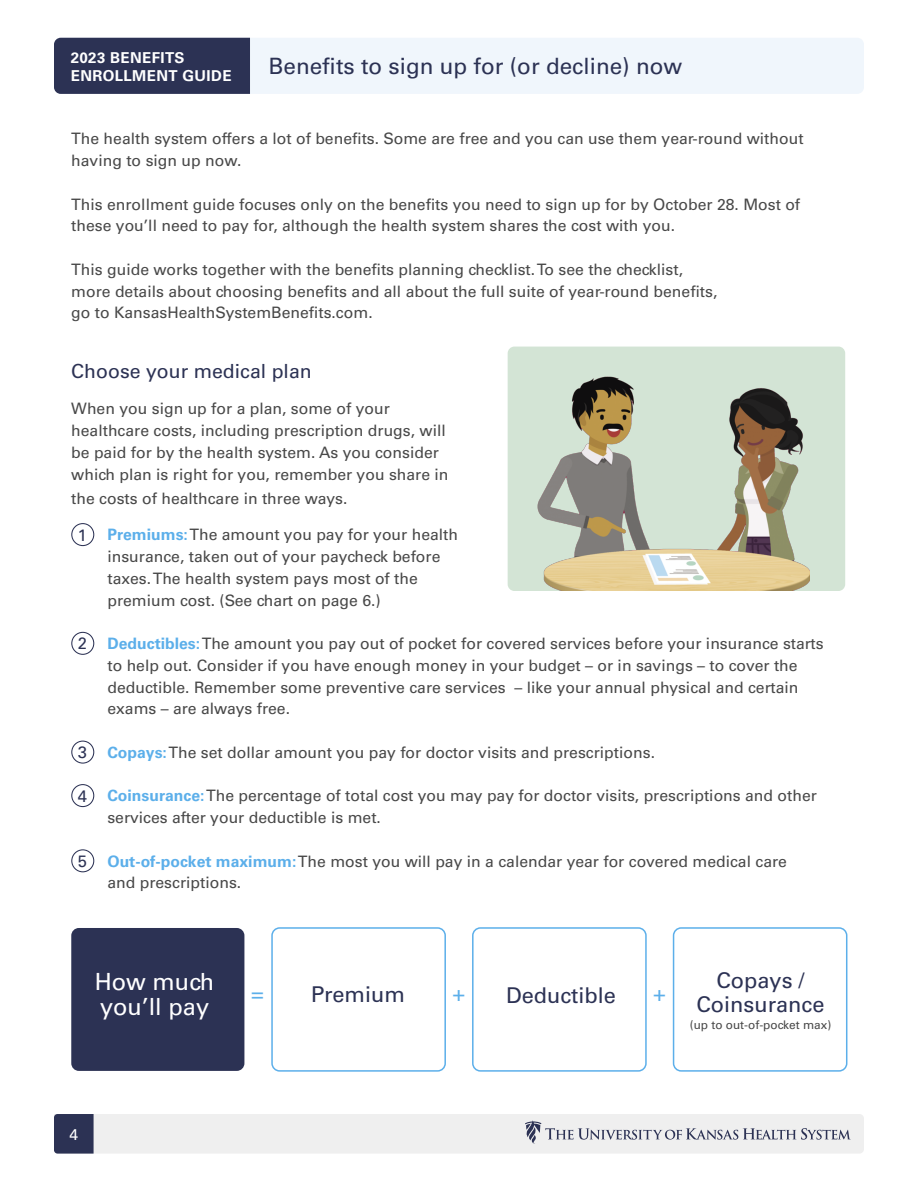
<style>
.page{position:relative;width:918px;height:1188px;background:#fff}
.page>*{position:absolute;margin:0;border:0;box-sizing:border-box;transform-origin:0 0}
.t1{font:23.7px/25.3px "Univers";color:#fff}
.t2{font:22.5px "Univers";color:#2c3254}
.t3{font:21.75px/23.7px "Univers";color:#2c3254;text-align:center}
.t4{font:21.75px "Univers";color:#5cafea}
.t5{font:19.5px "Univers";color:#2c3254}
.t6{font:16.5px "Univers";color:#2c3254}
.t7{font:15.75px/21.8px "Univers";color:#484848}
.t8{font:15.45px "Univers";color:#fff}
.t9{font:700 15px/18.3px "Univers";letter-spacing:.025em;color:#fff}
.t10{font:11.85px "Univers";color:#484848}
.s1{font-weight:700;color:#5cafea}
</style>
<div class="page">
<svg style="left:54px;top:1114px;width:810px;height:40px"></svg>
<div style="left:54px;top:38px;width:810px;height:56px;background:#f0f6fc;border-radius:7px"></div>
<div style="left:54px;top:38px;width:196px;height:56px;background:#2c3254"></div>
<svg style="left:71px;top:523px;width:23px;height:23px"></svg>
<svg style="left:71px;top:632px;width:23px;height:23px"></svg>
<svg style="left:71px;top:741px;width:23px;height:23px"></svg>
<svg style="left:71px;top:784px;width:23px;height:23px"></svg>
<svg style="left:71px;top:849px;width:23px;height:23px"></svg>
<div style="left:71px;top:928px;width:173px;height:143px;background:#2c3254;border-radius:8px"></div>
<div style="left:271px;top:927px;width:175px;height:145px;border:2px solid #5cafea;border-radius:8px"></div>
<div style="left:673px;top:927px;width:174px;height:145px;border:2px solid #5cafea;border-radius:8px"></div>
<div style="left:472px;top:927px;width:175px;height:145px;border:2px solid #5cafea;border-radius:8px"></div>
<div style="left:508px;top:347px;width:337px;height:244px;background:#d3e4d5;border-radius:7px"></div>
<img style="left:538px;top:376px;width:272px;height:215px">
<p class="t9" style="left:71px;top:48px;width:162px">2023 BENEFITS<br>ENROLLMENT GUIDE</p>
<h2 class="t2" style="left:268px;top:53px;width:415px">Benefits to sign up for (or decline) now</h2>
<p class="t7" style="left:71px;top:128px;width:734px">The health system offers a lot of benefits. Some are free and you can use them year-round without having to sign up now.</p>
<p class="t7" style="left:71px;top:193px;width:730px">This enrollment guide focuses only on the benefits you need to sign up for by October 28. Most of these you’ll need to pay for, although the health system shares the cost with you.</p>
<p class="t7" style="left:71px;top:259px;width:648px">This guide works together with the benefits planning checklist. To see the checklist, more details about choosing benefits and all about the full suite of year-round benefits, go to KansasHealthSystemBenefits.com.</p>
<p class="t5" style="left:71px;top:359px;width:242px">Choose your medical plan</p>
<p class="t7" style="left:71px;top:398px;width:379px">When you sign up for a plan, some of your healthcare costs, including prescription drugs, will be paid for by the health system. As you consider which plan is right for you, remember you share in</p>
<p class="t7" style="left:71px;top:487px;width:278px">the costs of healthcare in three ways.</p>
<p class="t6" style="left:78px;top:525px;width:11px">1</p>
<p class="t7" style="left:107px;top:524px;width:352px"><span class="s1">Premiums:</span> The amount you pay for your health insurance, taken out of your paycheck before taxes. The health system pays most of the premium cost. (See chart on page 6.)</p>
<p class="t6" style="left:78px;top:634px;width:11px">2</p>
<p class="t7" style="left:107px;top:633px;width:718px"><span class="s1">Deductibles:</span> The amount you pay out of pocket for covered services before your insurance starts to help out. Consider if you have enough money in your budget – or in savings – to cover the deductible. Remember some preventive care services – like your annual physical and certain exams – are always free.</p>
<p class="t6" style="left:78px;top:742px;width:11px">3</p>
<p class="t7" style="left:107px;top:742px;width:549px"><span class="s1">Copays:</span> The set dollar amount you pay for doctor visits and prescriptions.</p>
<p class="t6" style="left:78px;top:786px;width:11px">4</p>
<p class="t7" style="left:107px;top:785px;width:711px"><span class="s1">Coinsurance:</span> The percentage of total cost you may pay for doctor visits, prescriptions and other services after your deductible is met.</p>
<p class="t6" style="left:78px;top:851px;width:11px">5</p>
<p class="t7" style="left:107px;top:850px;width:681px"><span class="s1">Out-of-pocket maximum:</span> The most you will pay in a calendar year for covered medical care and prescriptions.</p>
<h1 class="t1" style="left:95px;top:969px;width:121px">How much you’ll pay</h1>
<p class="t8" style="left:70px;top:1125px;width:10px">4</p>
<h3 class="t3" style="left:311px;top:982px;width:95px">Premium</h3>
<h3 class="t4" style="left:251px;top:981px;width:14px">=</h3>
<h3 class="t4" style="left:452px;top:981px;width:14px">+</h3>
<h3 class="t3" style="left:506px;top:984px;width:112px">Deductible</h3>
<h3 class="t4" style="left:653px;top:981px;width:14px">+</h3>
<h3 class="t3" style="left:696px;top:969px;width:130px">Copays /<br>Coinsurance</h3>
<p class="t10" style="left:690px;top:1018px;width:143px">(up to out-of-pocket max)</p>
</div>
